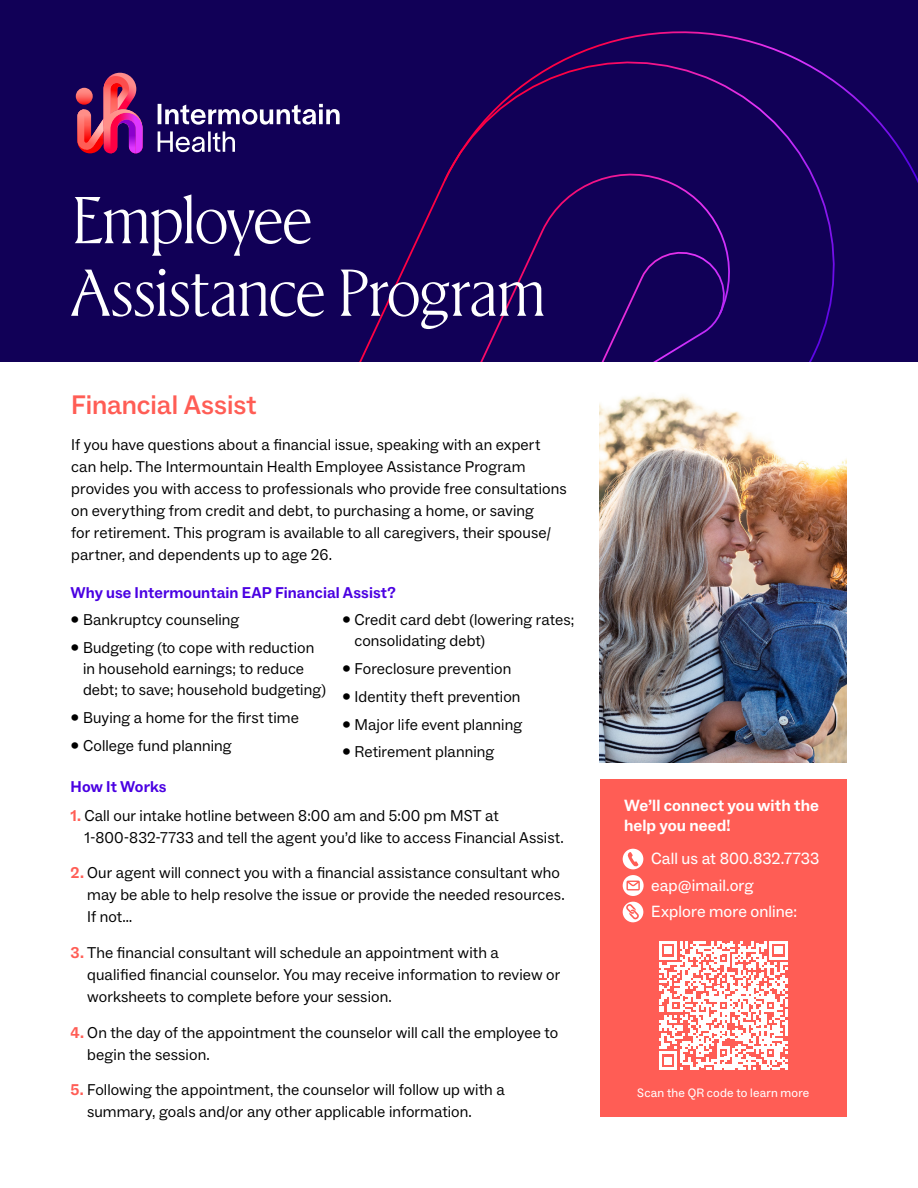
<style>
.page{position:relative;width:918px;height:1188px;background:#fff}
.page>*{position:absolute;margin:0;border:0;box-sizing:border-box;transform-origin:0 0}
.t1{font:66px/72.6px "Rector";letter-spacing:-.025em;color:#fff}
.t2{font:500 27px "ABC Social";color:#ff5d55}
.t3{font:16.35px/26.4px "ABC Social";letter-spacing:.005em;color:#fff}
.t4{font:700 16.35px/19.6px "ABC Social";letter-spacing:.005em;color:#fff}
.t5{font:15.75px/22px "ABC Social";letter-spacing:.005em;color:#000}
.t6{font:700 15.75px "ABC Social";letter-spacing:.005em;color:#4a00e2}
.t7{font:12.3px "ABC Social";letter-spacing:.015em;color:#fff}
.s1{font-weight:700;color:#ff5d55}
</style>
<div class="page">
<div style="left:0;top:0;width:918px;height:363px;background:#110057"></div>
<svg style="left:171px;top:34px;width:691px;height:329px"></svg>
<svg style="left:158px;top:104px;width:182px;height:48px"></svg>
<svg style="left:77px;top:73px;width:66px;height:80px"></svg>
<div style="left:600px;top:779px;width:247px;height:338px;background:#ff5d55"></div>
<svg style="left:659px;top:941px;width:129px;height:129px"></svg>
<img style="left:600px;top:395px;width:247px;height:367px">
<svg style="left:623px;top:849px;width:20px;height:20px"></svg>
<svg style="left:623px;top:875px;width:21px;height:48px"></svg>
<h1 class="t1" style="left:70px;top:182px;width:478px">Employee<br>Assistance Program</h1>
<h2 class="t2" style="left:71px;top:389px;width:187px">Financial Assist</h2>
<p class="t5" style="left:71px;top:434px;width:497px">If you have questions about a financial issue, speaking with an expert can help. The Intermountain Health Employee Assistance Program provides you with access to professionals who provide free consultations on everything from credit and debt, to purchasing a home, or saving<br>for retirement. This program is available to all caregivers, their spouse/ partner, and dependents up to age 26.</p>
<p class="t6" style="left:71px;top:583px;width:327px">Why use Intermountain EAP Financial Assist?</p>
<p class="t5" style="left:71px;top:609px;width:170px">• Bankruptcy counseling</p>
<p class="t5" style="left:83px;top:637px;width:244px;line-height:21px;text-indent:-12px">• Budgeting (to cope with reduction in household earnings; to reduce debt; to save; household budgeting)</p>
<p class="t5" style="left:71px;top:707px;width:230px">• Buying a home for the first time</p>
<p class="t5" style="left:71px;top:734px;width:163px">• College fund planning</p>
<p class="t5" style="left:354px;top:610px;width:221px;line-height:21px;text-indent:-12px">• Credit card debt (lowering rates; consolidating debt)</p>
<p class="t5" style="left:342px;top:658px;width:171px">• Foreclosure prevention</p>
<p class="t5" style="left:342px;top:686px;width:180px">• Identity theft prevention</p>
<p class="t5" style="left:342px;top:713px;width:182px">• Major life event planning</p>
<p class="t5" style="left:342px;top:741px;width:154px">• Retirement planning</p>
<p class="t6" style="left:71px;top:777px;width:97px">How It Works</p>
<p class="t5" style="left:84px;top:804px;width:481px;text-indent:-14px"><span class="s1">1.</span> Call our intake hotline between 8:00 am and 5:00 pm MST at<br>1-800-832-7733 and tell the agent you’d like to access Financial Assist.</p>
<p class="t5" style="left:87px;top:862px;width:479px;text-indent:-17px"><span class="s1">2.</span> Our agent will connect you with a financial assistance consultant who may be able to help resolve the issue or provide the needed resources.<br>If not…</p>
<p class="t5" style="left:87px;top:942px;width:475px;text-indent:-17px"><span class="s1">3.</span> The financial consultant will schedule an appointment with a qualified financial counselor. You may receive information to review or worksheets to complete before your session.</p>
<p class="t5" style="left:87px;top:1021px;width:473px;text-indent:-17px"><span class="s1">4.</span> On the day of the appointment the counselor will call the employee to begin the session.</p>
<p class="t5" style="left:87px;top:1079px;width:419px;text-indent:-16px"><span class="s1">5.</span> Following the appointment, the counselor will follow up with a summary, goals and/or any other applicable information.</p>
<p class="t4" style="left:624px;top:797px;width:196px">We’ll connect you with the help you need!</p>
<p class="t3" style="left:651px;top:846px;width:170px">Call us at 800.832.7733 eap@imail.org<br>Explore more online:</p>
<p class="t7" style="left:637px;top:1085px;width:174px">Scan the QR code to learn more</p>
</div>
